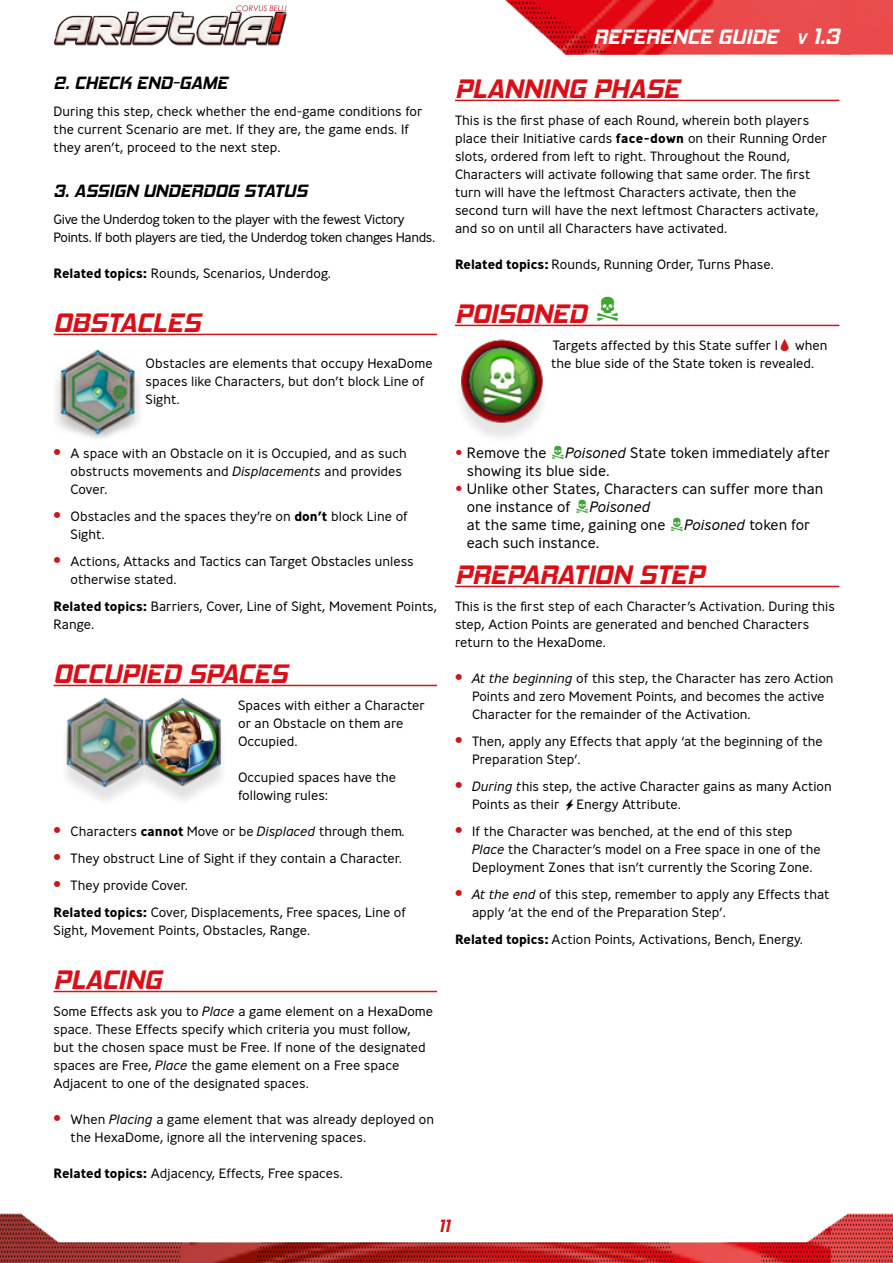
<style>
.page{position:relative;width:893px;height:1263px;background:#fff}
.page>*{position:absolute;margin:0;border:0;box-sizing:border-box;transform-origin:0 0}
.Título_1{font:italic 700 27px "Hemi Head Rg";color:#dc0d15}
.t1{font:italic 700 21px "Hemi Head Rg";color:#fff}
.Título_3{font:italic 700 18px "Hemi Head Rg";color:#000}
.t2{font:italic 700 18px "Hemi Head Rg";color:#cd171a}
.LISTA_VIÑETAS{font:300 15px/18px "Ministry";color:#000}
.t3{font:300 13.5px/18px "Ministry";color:#000}
.t4{font:300 13.5px/18px "Ministry";letter-spacing:-.03em;color:#000}
.s1{font-weight:700}
.s2{font-family:"Sisco";font-weight:700;font-size:21px;color:#cd171a}
.s3{font-style:italic}
.s4{font-size:15.75px}
.s5{font-size:22.5px}
.s6{font-family:"A Lristo Elementos";font-weight:400;color:#cd171a}
.s7{color:#cd171a}
.s8{font-family:"A Lristo Elementos";font-weight:400;color:#3fa535}
.s9{font-family:"A Lristo Elementos";font-weight:400}
</style>
<div class="page">
<img style="left:0;top:1213px;width:893px;height:50px">
<img style="left:53px;top:5px;width:234px;height:41px">
<img style="left:505px;top:0;width:388px;height:55px">
<hr style="left:54px;top:334px;width:383px;height:1px;background:#cd171a">
<hr style="left:54px;top:685px;width:383px;height:1px;background:#cd171a">
<hr style="left:54px;top:991px;width:383px;height:1px;background:#cd171a">
<img style="left:55px;top:348px;width:86px;height:91px">
<div style="left:59px;top:706px;width:169px;height:102px;background:#000;opacity:.11"></div>
<img style="left:59px;top:698px;width:169px;height:96px">
<hr style="left:455px;top:100px;width:384px;height:1px;background:#cd171a">
<hr style="left:455px;top:325px;width:384px;height:1px;background:#cd171a">
<hr style="left:455px;top:586px;width:384px;height:1px;background:#cd171a">
<div style="left:454px;top:348px;width:97px;height:97px;background:#000;opacity:.1"></div>
<img style="left:455px;top:339px;width:96px;height:90px">
<p class="Título_3" style="left:54px;top:72px;width:176px">2. CHECK END-GAME</p>
<p class="t3" style="left:54px;top:102px;width:370px">During this step, check whether the end-game conditions for the current Scenario are met. If they are, the game ends. If they aren’t, proceed to the next step.</p>
<p class="Título_3" style="left:54px;top:180px;width:255px">3. ASSIGN UNDERDOG STATUS</p>
<p class="t4" style="left:54px;top:210px;width:383px">Give the Underdog token to the player with the fewest Victory<br>Points. If both players are tied, the Underdog token changes Hands.</p>
<p class="t3" style="left:54px;top:264px;width:279px"><span class="s1">Related topics:</span> Rounds, Scenarios, Underdog.</p>
<p class="Título_1" style="left:54px;top:306px;width:149px">OBSTACLES</p>
<p class="t3" style="left:146px;top:354px;width:289px">Obstacles are elements that occupy HexaDome spaces like Characters, but don’t block Line of<br>Sight.</p>
<p class="t3" style="left:71px;top:444px;width:338px;text-indent:-17px"><span class="s2">•</span> A space with an Obstacle on it is Occupied, and as such obstructs movements and <span class="s3">Displacements</span> and provides<br>Cover<span class="s3">.</span></p>
<p class="t3" style="left:71px;top:507px;width:339px;text-indent:-17px"><span class="s2">•</span> Obstacles and the spaces they’re on <span class="s1">don’t</span> block Line of<br>Sight.</p>
<p class="t3" style="left:71px;top:552px;width:345px;text-indent:-17px"><span class="s2">•</span> Actions, Attacks and Tactics can Target Obstacles unless otherwise stated.</p>
<p class="t3" style="left:54px;top:597px;width:385px"><span class="s1">Related topics:</span> Barriers, Cover, Line of Sight, Movement Points,<br>Range.</p>
<p class="Título_1" style="left:54px;top:657px;width:236px">OCCUPIED SPACES</p>
<p class="t3" style="left:238px;top:696px;width:188px">Spaces with either a Character or an Obstacle on them are<br>Occupied.</p>
<p class="t3" style="left:238px;top:768px;width:160px">Occupied spaces have the following rules:</p>
<p class="t3" style="left:54px;top:822px;width:353px"><span class="s2">•</span> Characters <span class="s1">cannot</span> Move or be <span class="s3">Displaced</span> through them<span class="s3">.</span></p>
<p class="t3" style="left:54px;top:849px;width:350px"><span class="s2">•</span> They obstruct Line of Sight if they contain a Character.</p>
<p class="t3" style="left:54px;top:876px;width:136px"><span class="s2">•</span> They provide Cover.</p>
<p class="t3" style="left:54px;top:903px;width:354px"><span class="s1">Related topics:</span> Cover, Displacements, Free spaces, Line of<br>Sight, Movement Points, Obstacles, Range.</p>
<p class="Título_1" style="left:54px;top:963px;width:109px">PLACING</p>
<p class="t3" style="left:54px;top:1002px;width:381px">Some Effects ask you to <span class="s3">Place</span> a game element on a HexaDome space. These Effects specify which criteria you must follow, but the chosen space must be Free. If none of the designated spaces are Free, <span class="s3">Place</span> the game element on a Free space Adjacent to one of the designated spaces.</p>
<p class="t3" style="left:71px;top:1110px;width:365px;text-indent:-17px"><span class="s2">•</span> When <span class="s3">Placing</span> a game element that was already deployed on the HexaDome, ignore all the intervening spaces.</p>
<p class="t3" style="left:54px;top:1164px;width:291px"><span class="s1">Related topics:</span> Adjacency, Effects, Free spaces.</p>
<h2 class="t1" style="left:594px;top:24px;width:247px">REFERENCE GUIDE <span class="s4">v</span> <span class="s5">1.3</span></h2>
<p class="Título_1" style="left:455px;top:72px;width:226px">PLANNING PHASE</p>
<p class="t3" style="left:455px;top:111px;width:374px">This is the first phase of each Round, wherein both players place their Initiative cards <span class="s1">face-down</span> on their Running Order slots, ordered from left to right. Throughout the Round, Characters will activate following that same order. The first turn will have the leftmost Characters activate, then the second turn will have the next leftmost Characters activate, and so on until all Characters have activated.</p>
<p class="t3" style="left:455px;top:255px;width:321px"><span class="s1">Related topics:</span> Rounds, Running Order, Turns Phase.</p>
<p class="Título_1" style="left:455px;top:297px;width:168px">POISONED <sup>D</sup></p>
<p class="t3" style="left:551px;top:336px;width:278px">Targets affected by this State suffer 1<span class="s6">4</span> when the blue side of the State token is revealed.</p>
<p class="LISTA_VIÑETAS" style="left:467px;top:443px;width:365px;text-indent:-12px"><span class="s7">•</span> Remove the <span class="s8">d</span><span class="s3">Poisoned</span> State token immediately after showing its blue side.</p>
<p class="LISTA_VIÑETAS" style="left:467px;top:479px;width:358px;text-indent:-12px"><span class="s7">•</span> Unlike other States, Characters can suffer more than one instance of <span class="s8">d</span><span class="s3">Poisoned<br></span>at the same time, gaining one <span class="s8">d</span><span class="s3">Poisoned</span> token for each such instance.</p>
<p class="Título_1" style="left:455px;top:558px;width:251px">PREPARATION STEP</p>
<p class="t3" style="left:455px;top:597px;width:381px">This is the first step of each Character’s Activation. During this step, Action Points are generated and benched Characters return to the HexaDome.</p>
<p class="t3" style="left:472px;top:669px;width:363px;text-indent:-17px"><span class="s2">•</span> <span class="s3">At the beginning</span> of this step, the Character has zero Action<br>Points and zero Movement Points, and becomes the active<br>Character for the remainder of the Activation.</p>
<p class="t3" style="left:472px;top:732px;width:352px;text-indent:-17px"><span class="s2">•</span> Then, apply any Effects that apply ‘at the beginning of the<br>Preparation Step’.</p>
<p class="t3" style="left:472px;top:777px;width:361px;text-indent:-17px"><span class="s2">•</span> <span class="s3">During t</span>his step, the active Character gains as many Action<br>Points as their <span class="s9">e</span>Energy Attribute.</p>
<p class="t3" style="left:472px;top:822px;width:350px;text-indent:-17px"><span class="s2">•</span> If the Character was benched, at the end of this step<br><span class="s3">Place</span> the Character’s model on a Free space in one of the<br>Deployment Zones that isn’t currently the Scoring Zone.</p>
<p class="t3" style="left:472px;top:885px;width:359px;text-indent:-17px"><span class="s2">•</span> <span class="s3">At the end</span> of this step, remember to apply any Effects that apply ‘at the end of the Preparation Step’.</p>
<p class="t3" style="left:455px;top:930px;width:349px"><span class="s1">Related topics:</span> Action Points, Activations, Bench, Energy.</p>
<h3 class="t2" style="left:438px;top:1215px;width:13px">11</h3>
</div>
